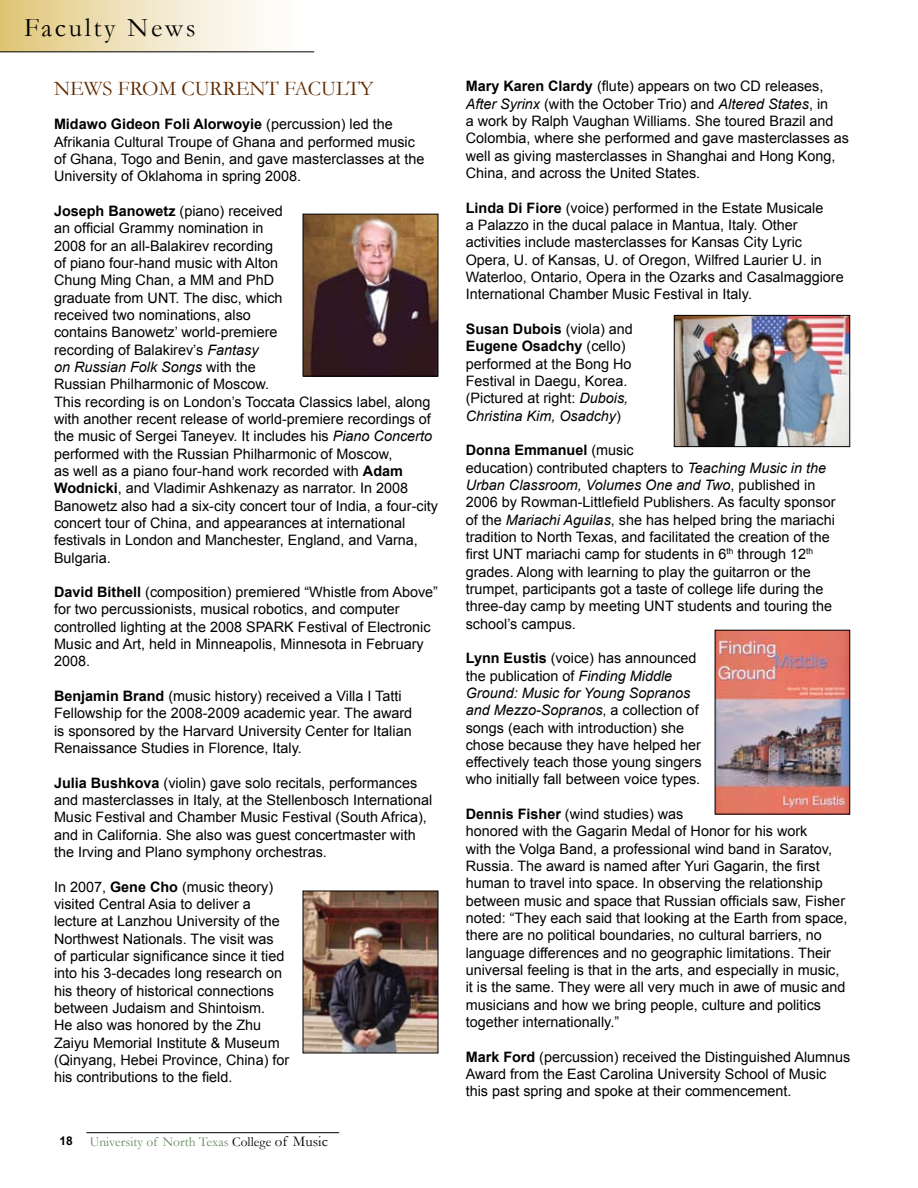
<style>
.page{position:relative;width:918px;height:1188px;background:#fff}
.page>*{position:absolute;margin:0;border:0;box-sizing:border-box;transform-origin:0 0}
.t1{font:27px "Garamond";letter-spacing:.1em;color:#000}
.t2{font:21px "Garamond";color:#632c00}
.t3{font:14.4px/17.2px "Arial";color:#000}
.t4{font:13.5px "Garamond";color:#658b5c}
.t5{font:700 12px "Arial";color:#000}
.s1{font-weight:700}
.s2{font-style:italic}
.s3{color:#000}
.s4{font-size:15px;color:#000}
</style>
<div class="page">
<hr style="left:86px;top:1132px;width:253px;height:1px;background:#000">
<img style="left:305px;top:216px;width:131px;height:158px">
<div style="left:303px;top:214px;width:135px;height:162px;border:1px solid #000"></div>
<img style="left:305px;top:893px;width:131px;height:158px">
<div style="left:303px;top:891px;width:135px;height:162px;border:1px solid #000"></div>
<img style="left:717px;top:632px;width:131px;height:180px">
<img style="left:676px;top:317px;width:172px;height:128px">
<div style="left:674px;top:315px;width:176px;height:132px;border:1px solid #000"></div>
<div style="left:0;top:0;width:320px;height:52px;background:linear-gradient(to right,#e2c97f,#fff)"></div>
<hr style="left:0;top:52px;width:314px;height:1px;background:#000">
<h1 class="t1" style="left:24px;top:9px;width:173px">Faculty News</h1>
<h2 class="t2" style="left:54px;top:74px;width:31px">News</h2>
<h2 class="t2" style="left:118px;top:74px;width:29px">From</h2>
<h2 class="t2" style="left:181px;top:74px;width:29px">Current</h2>
<h2 class="t2" style="left:284px;top:74px;width:25px">Faculty</h2>
<p class="t3" style="left:54px;top:116px;width:372px"><span class="s1">Midawo Gideon Foli Alorwoyie</span> (percussion) led the Afrikania Cultural Troupe of Ghana and performed music of Ghana, Togo and Benin, and gave masterclasses at the University of Oklahoma in spring 2008.</p>
<p class="t3" style="left:54px;top:202px;width:386px"><span class="s1">Joseph Banowetz</span> (piano) received<br>an official Grammy nomination in<br>2008 for an all-Balakirev recording<br>of piano four-hand music with Alton<br>Chung Ming Chan, a MM and PhD<br>graduate from UNT. The disc, which<br>received two nominations, also<br>contains Banowetz’ world-premiere<br>recording of Balakirev’s <span class="s2">Fantasy<br>on Russian Folk Songs</span> with the<br>Russian Philharmonic of Moscow.<br>This recording is on London’s Toccata Classics label, along with another recent release of world-premiere recordings of the music of Sergei Taneyev. It includes his <span class="s2">Piano Concerto </span>performed with the Russian Philharmonic of Moscow,<br>as well as a piano four-hand work recorded with <span class="s1">Adam Wodnicki</span>, and Vladimir Ashkenazy as narrator. In 2008<br>Banowetz also had a six-city concert tour of India, a four-city concert tour of China, and appearances at international festivals in London and Manchester, England, and Varna, Bulgaria.</p>
<p class="t3" style="left:54px;top:584px;width:386px"><span class="s1">David Bithell</span> (composition) premiered “Whistle from Above” for two percussionists, musical robotics, and computer controlled lighting at the 2008 SPARK Festival of Electronic Music and Art, held in Minneapolis, Minnesota in February 2008.</p>
<p class="t3" style="left:54px;top:688px;width:360px"><span class="s1">Benjamin Brand</span> (music history) received a Villa I Tatti Fellowship for the 2008-2009 academic year. The award is sponsored by the Harvard University Center for Italian Renaissance Studies in Florence, Italy.</p>
<p class="t3" style="left:54px;top:774px;width:380px"><span class="s1">Julia Bushkova</span> (violin) gave solo recitals, performances and masterclasses in Italy, at the Stellenbosch International Music Festival and Chamber Music Festival (South Africa), and in California. She also was guest concertmaster with the Irving and Plano symphony orchestras.</p>
<p class="t3" style="left:54px;top:878px;width:237px">In 2007, <span class="s1">Gene Cho</span> (music theory) visited Central Asia to deliver a lecture at Lanzhou University of the Northwest Nationals. The visit was of particular significance since it tied into his 3-decades long research on his theory of historical connections between Judaism and Shintoism.<br>He also was honored by the Zhu Zaiyu Memorial Institute &amp; Museum (Qinyang, Hebei Province, China) for his contributions to the field.</p>
<p class="t5" style="left:59px;top:1133px;width:14px">18</p>
<p class="t4" style="left:90px;top:1133px;width:240px">University of North Texas <span class="s3">College</span> <span class="s4">of Music</span></p>
<p class="t3" style="left:466px;top:78px;width:385px"><span class="s1">Mary Karen Clardy</span> (flute) appears on two CD releases, <span class="s2">After Syrinx</span> (with the October Trio) and <span class="s2">Altered States</span>, in<br>a work by Ralph Vaughan Williams. She toured Brazil and Colombia, where she performed and gave masterclasses as well as giving masterclasses in Shanghai and Hong Kong, China, and across the United States.</p>
<p class="t3" style="left:466px;top:199px;width:380px"><span class="s1">Linda Di Fiore</span> (voice) performed in the Estate Musicale<br>a Palazzo in the ducal palace in Mantua, Italy. Other activities include masterclasses for Kansas City Lyric Opera, U. of Kansas, U. of Oregon, Wilfred Laurier U. in Waterloo, Ontario, Opera in the Ozarks and Casalmaggiore International Chamber Music Festival in Italy.</p>
<p class="t3" style="left:466px;top:321px;width:169px"><span class="s1">Susan Dubois</span> (viola) and<br><span class="s1">Eugene Osadchy</span> (cello) performed at the Bong Ho<br>Festival in Daegu, Korea. (Pictured at right: <span class="s2">Dubois,<br>Christina Kim, Osadchy</span>)</p>
<p class="t3" style="left:466px;top:442px;width:371px"><span class="s1">Donna Emmanuel</span> (music<br>education) contributed chapters to <span class="s2">Teaching Music in the Urban Classroom, Volumes One and Two</span>, published in 2006 by Rowman-Littlefield Publishers. As faculty sponsor of the <span class="s2">Mariachi Aguilas</span>, she has helped bring the mariachi tradition to North Texas, and facilitated the creation of the first UNT mariachi camp for students in 6<sup>th</sup> through 12<sup>th </sup>grades. Along with learning to play the guitarron or the trumpet, participants got a taste of college life during the three-day camp by meeting UNT students and touring the school’s campus.</p>
<p class="t3" style="left:466px;top:650px;width:237px"><span class="s1">Lynn Eustis</span> (voice) has announced the publication of <span class="s2">Finding Middle Ground: Music for Young Sopranos and Mezzo-Sopranos</span>, a collection of songs (each with introduction) she chose because they have helped her effectively teach those young singers who initially fall between voice types.</p>
<p class="t3" style="left:466px;top:806px;width:383px"><span class="s1">Dennis Fisher</span> (wind studies) was<br>honored with the Gagarin Medal of Honor for his work<br>with the Volga Band, a professional wind band in Saratov, Russia. The award is named after Yuri Gagarin, the first human to travel into space. In observing the relationship between music and space that Russian officials saw, Fisher noted: “They each said that looking at the Earth from space, there are no political boundaries, no cultural barriers, no language differences and no geographic limitations. Their universal feeling is that in the arts, and especially in music, it is the same. They were all very much in awe of music and musicians and how we bring people, culture and politics together internationally.”</p>
<p class="t3" style="left:466px;top:1048px;width:386px"><span class="s1">Mark Ford</span> (percussion) received the Distinguished Alumnus<br>Award from the East Carolina University School of Music this past spring and spoke at their commencement.</p>
</div>
